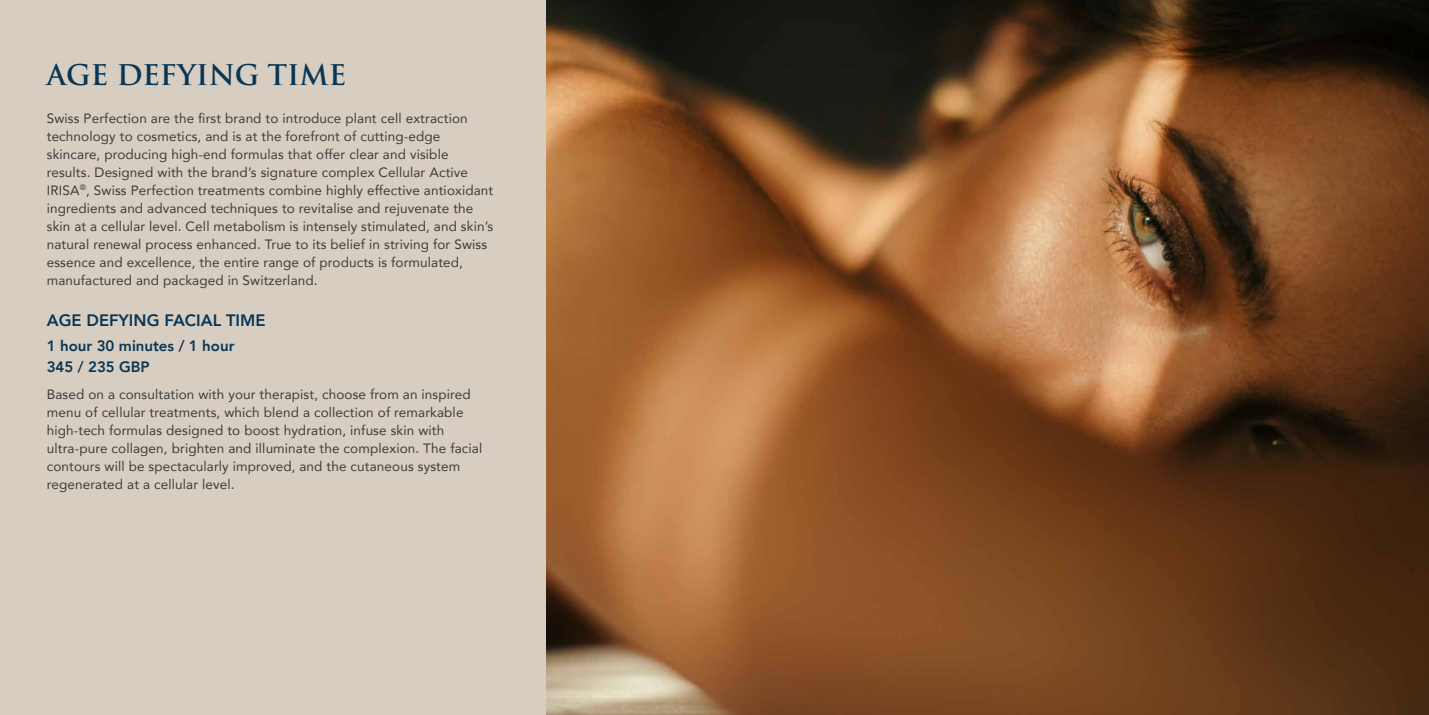
<style>
.page{position:relative;width:1429px;height:715px;background:#fff}
.page>*{position:absolute;margin:0;border:0;box-sizing:border-box;transform-origin:0 0}
.t1{font:700 27.75px "Trajan Pro";color:#083656}
.t2{font:800 16.5px "Avenir";color:#083656}
.t3{font:800 15px/21px "Avenir";color:#083656}
.t4{font:13.5px/18px "Avenir";letter-spacing:.01em;color:#3c3c3b}
</style>
<div class="page">
<div style="left:0;top:0;width:1429px;height:714px;background:#d7cdc0"></div>
<img style="left:546px;top:0;width:883px;height:714px">
<h1 class="t1" style="left:47px;top:57px;width:301px">AGE DEFYING TIME</h1>
<p class="t4" style="left:47px;top:109px;width:448px">Swiss Perfection are the first brand to introduce plant cell extraction technology to cosmetics, and is at the forefront of cutting-edge skincare, producing high-end formulas that offer clear and visible results. Designed with the brand’s signature complex Cellular Active IRISA<sup>®</sup>, Swiss Perfection treatments combine highly effective antioxidant ingredients and advanced techniques to revitalise and rejuvenate the skin at a cellular level. Cell metabolism is intensely stimulated, and skin’s natural renewal process enhanced. True to its belief in striving for Swiss essence and excellence, the entire range of products is formulated, manufactured and packaged in Switzerland.</p>
<p class="t2" style="left:47px;top:307px;width:220px">AGE DEFYING FACIAL TIME</p>
<p class="t3" style="left:47px;top:335px;width:189px">1 hour 30 minutes / 1 hour<br>345 / 235 GBP</p>
<p class="t4" style="left:47px;top:385px;width:437px">Based on a consultation with your therapist, choose from an inspired menu of cellular treatments, which blend a collection of remarkable high-tech formulas designed to boost hydration, infuse skin with ultra-pure collagen, brighten and illuminate the complexion. The facial contours will be spectacularly improved, and the cutaneous system regenerated at a cellular level.</p>
</div>
